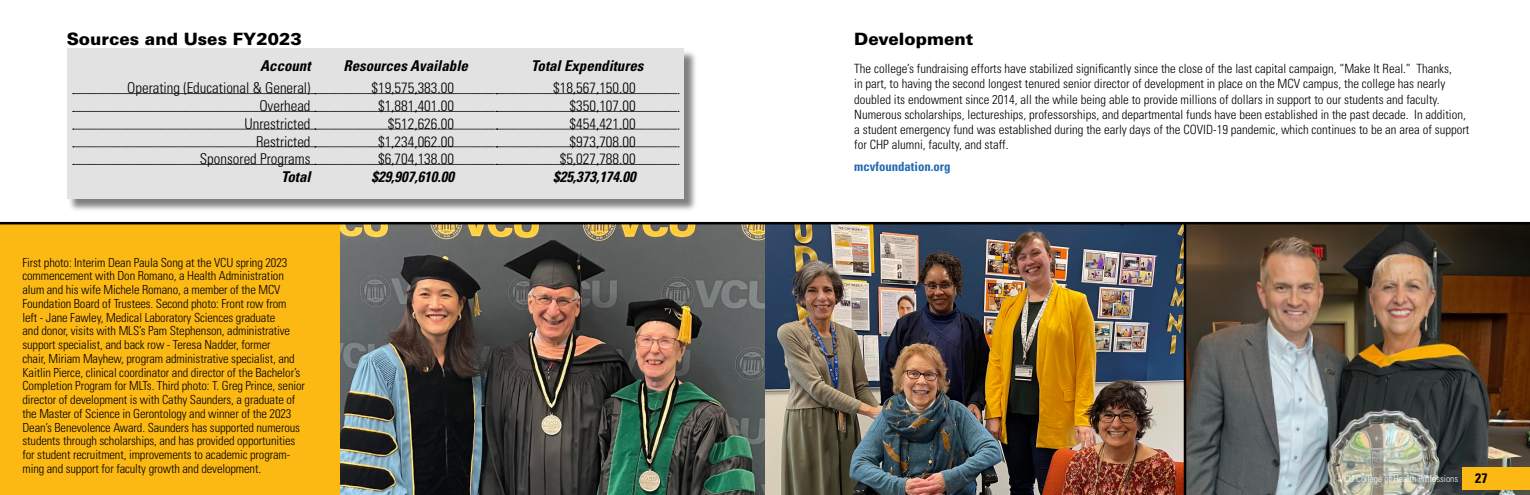
<style>
.page{position:relative;width:1530px;height:495px;background:#fff}
.page>*{position:absolute;margin:0;border:0;box-sizing:border-box;transform-origin:0 0}
.t1{font:900 17px "Univers";color:#000}
.t2{font:300 condensed 14.88px "Univers";color:#000}
.t3{font:italic 700 condensed 14.88px "Univers";color:#000}
.t4{font:300 condensed 12.75px/15.2px "Univers";color:#000}
.t5{font:700 condensed 12.75px "Univers LT Std";color:#2169b3}
.t6{font:300 condensed 12.5px/13.8px "Univers";letter-spacing:-.01em;color:#000}
.t7{font:300 condensed 9.62px "Univers";color:#fff}
.s1{font-family:"Univers LT Std";font-weight:700;font-size:13.75px;color:#000}
</style>
<div class="page">
<img style="left:1186px;top:224px;width:344px;height:271px">
<img style="left:340px;top:224px;width:844px;height:271px">
<div style="left:68px;top:50px;width:629px;height:162px;background:#000;opacity:.5"></div>
<div style="left:67px;top:48px;width:617px;height:150px;background:#e3e2e2"></div>
<svg style="left:73px;top:93px;width:606px;height:1px"></svg>
<svg style="left:73px;top:111px;width:606px;height:1px"></svg>
<svg style="left:73px;top:129px;width:606px;height:1px"></svg>
<svg style="left:73px;top:147px;width:606px;height:1px"></svg>
<svg style="left:73px;top:164px;width:606px;height:1px"></svg>
<div style="left:0;top:223px;width:340px;height:272px;background:#fdb913"></div>
<div style="left:1462px;top:467px;width:68px;height:22px;background:#fdb913"></div>
<hr style="left:0;top:222px;width:1530px;height:2px;background:#000">
<hr style="left:1184px;top:223px;width:2px;height:272px;background:#000">
<h1 class="t1" style="left:67px;top:28px;width:236px">Sources and Uses FY2023</h1>
<p class="t3" style="left:260px;top:57px;width:52px">Account</p>
<p class="t3" style="left:343px;top:57px;width:126px">Resources Available</p>
<p class="t3" style="left:531px;top:57px;width:114px">Total Expenditures</p>
<p class="t2" style="left:127px;top:79px;width:185px">Operating (Educational &amp; General)</p>
<p class="t2" style="left:371px;top:79px;width:84px">$19,575,383.00</p>
<p class="t2" style="left:553px;top:79px;width:84px">$18,567,150.00</p>
<p class="t2" style="left:259px;top:97px;width:53px">Overhead</p>
<p class="t2" style="left:378px;top:97px;width:77px">$1,881,401.00</p>
<p class="t2" style="left:570px;top:97px;width:68px">$350,107.00</p>
<p class="t2" style="left:244px;top:115px;width:68px">Unrestricted</p>
<p class="t2" style="left:388px;top:115px;width:68px">$512,626.00</p>
<p class="t2" style="left:570px;top:115px;width:68px">$454,421.00</p>
<p class="t2" style="left:256px;top:132px;width:56px">Restricted</p>
<p class="t2" style="left:378px;top:132px;width:77px">$1,234,062.00</p>
<p class="t2" style="left:570px;top:132px;width:68px">$973,708.00</p>
<p class="t2" style="left:200px;top:150px;width:112px">Sponsored Programs</p>
<p class="t2" style="left:378px;top:150px;width:77px">$6,704,138.00</p>
<p class="t2" style="left:560px;top:150px;width:77px">$5,027,788.00</p>
<p class="t3" style="left:281px;top:167px;width:31px">Total</p>
<p class="t3" style="left:371px;top:167px;width:84px">$29,907,610.00</p>
<p class="t3" style="left:553px;top:167px;width:84px">$25,373,174.00</p>
<p class="t6" style="left:22px;top:255px;width:284px">First photo: Interim Dean Paula Song at the VCU spring 2023 commencement with Don Romano, a Health Administration alum and his wife Michele Romano, a member of the MCV Foundation Board of Trustees. Second photo: Front row from<br>left - Jane Fawley, Medical Laboratory Sciences graduate<br>and donor, visits with MLS’s Pam Stephenson, administrative support specialist, and back row - Teresa Nadder, former<br>chair, Miriam Mayhew, program administrative specialist, and Kaitlin Pierce, clinical coordinator and director of the Bachelor’s Completion Program for MLTs. Third photo: T. Greg Prince, senior director of development is with Cathy Saunders, a graduate of the Master of Science in Gerontology and winner of the 2023<br>Dean’s Benevolence Award. Saunders has supported numerous students through scholarships, and has provided opportunities for student recruitment, improvements to academic program&shy;ming and support for faculty growth and development.</p>
<h1 class="t1" style="left:854px;top:28px;width:121px">Development</h1>
<p class="t4" style="left:854px;top:61px;width:617px">The college’s fundraising efforts have stabilized significantly since the close of the last capital campaign, “Make It Real.” Thanks,<br>in part, to having the second longest tenured senior director of development in place on the MCV campus, the college has nearly doubled its endowment since 2014, all the while being able to provide millions of dollars in support to our students and faculty.<br>Numerous scholarships, lectureships, professorships, and departmental funds have been established in the past decade. In addition, a student emergency fund was established during the early days of the COVID-19 pandemic, which continues to be an area of support for CHP alumni, faculty, and staff.</p>
<p class="t5" style="left:854px;top:159px;width:98px">mcvfoundation.org</p>
<p class="t7" style="left:1339px;top:473px;width:150px">VCU College of Health Professions <span class="s1">27</span></p>
</div>
